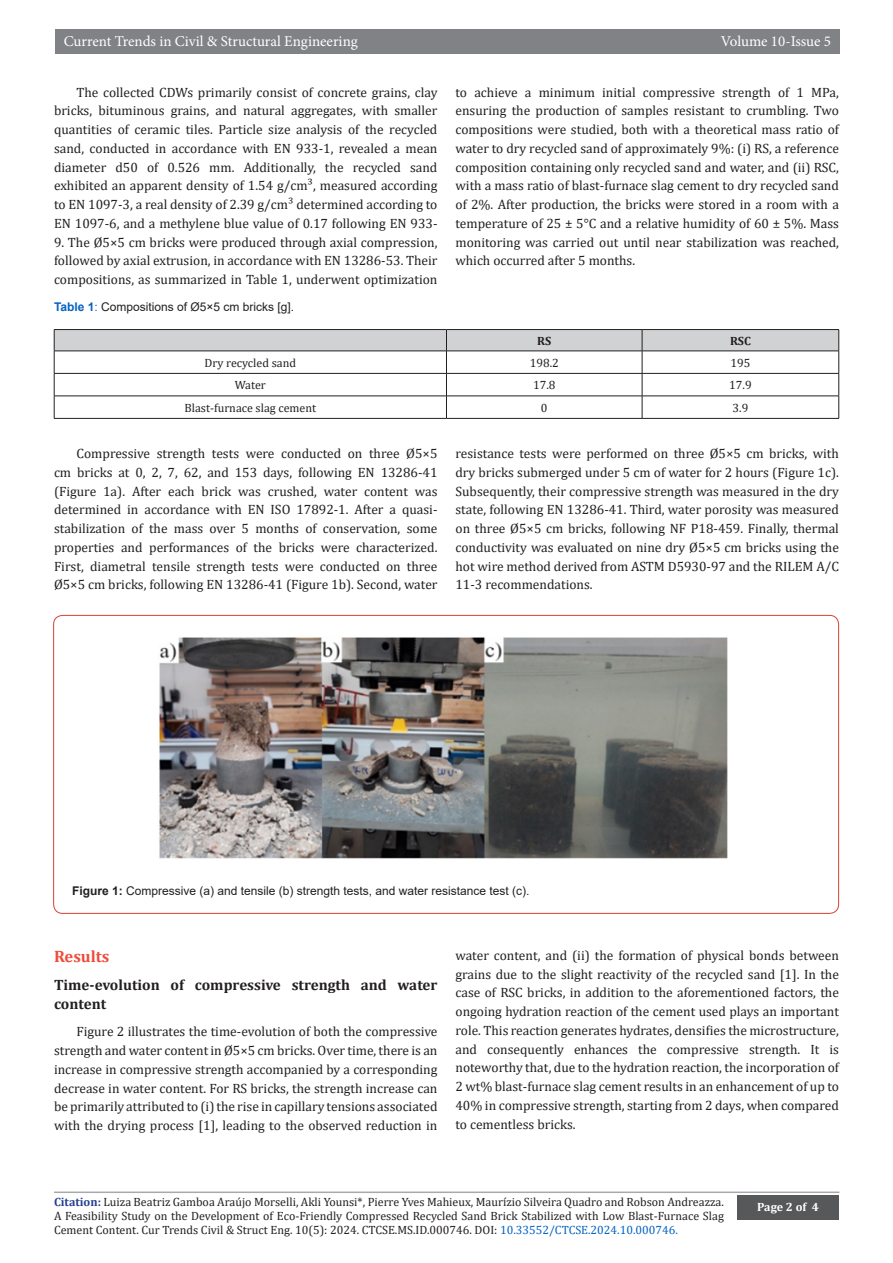
<style>
.page{position:relative;width:893px;height:1263px;background:#fff}
.page>*{position:absolute;margin:0;border:0;box-sizing:border-box;transform-origin:0 0}
.t1{font:700 16.5px "Cambria";color:#ef4c3a}
.t2{font:15px "Minion Pro";color:#fff}
.t3{font:700 15px/18.8px "Cambria";color:#231f20}
.t4{font:13.5px/18.8px "Cambria";color:#231f20;text-align:justify}
.t5{font:12px/14.4px "Cambria";color:#231f20;text-align:justify}
.t6{font:12px "Arial";color:#231f20}
.t7{font:700 12px "Cambria";color:#fff}
.t8{font:700 12px "Cambria";color:#231f20}
.s1{font-weight:700;color:#0563c1}
.s2{color:#0563c1}
.s3{font-weight:700}
.s4{font-weight:700;color:#253f8e}
</style>
<div class="page">
<div style="left:55px;top:29px;width:785px;height:25px;background:#808285"></div>
<hr style="left:54px;top:1191px;width:785px;height:2px;background:#a8a9ad">
<div style="left:737px;top:1195px;width:102px;height:25px;background:#57585a"></div>
<hr style="left:54px;top:329px;width:392px;height:1px;background:#231f20">
<hr style="left:446px;top:329px;width:196px;height:1px;background:#231f20">
<hr style="left:642px;top:329px;width:197px;height:1px;background:#231f20">
<svg style="left:54px;top:330px;width:785px;height:88px"></svg>
<hr style="left:54px;top:418px;width:392px;height:1px;background:#231f20">
<hr style="left:446px;top:418px;width:196px;height:1px;background:#231f20">
<hr style="left:642px;top:418px;width:197px;height:1px;background:#231f20">
<img style="left:159px;top:637px;width:569px;height:222px">
<p class="t2" style="left:64px;top:31px;width:295px">Current Trends in Civil &amp; Structural Engineering</p>
<p class="t2" style="left:721px;top:31px;width:112px">Volume 10-Issue 5</p>
<p class="t4" style="left:54px;top:83px;width:385px;text-indent:22px">The collected CDWs primarily consist of concrete grains, clay bricks, bituminous grains, and natural aggregates, with smaller quantities of ceramic tiles. Particle size analysis of the recycled sand, conducted in accordance with EN 933-1, revealed a mean diameter d50 of 0.526 mm. Additionally, the recycled sand exhibited an apparent density of 1.54 g/cm³, measured according to EN 1097-3, a real density of 2.39 g/cm³ determined according to EN 1097-6, and a methylene blue value of 0.17 following EN 933-</p>
<p class="t4" style="left:54px;top:233px;width:385px">9. The Ø5×5 cm bricks were produced through axial compression, followed by axial extrusion, in accordance with EN 13286-53. Their compositions, as summarized in Table 1, underwent optimization</p>
<p class="t6" style="left:54px;top:299px;width:242px"><span class="s1">Table 1</span><span class="s2">:</span> Compositions of Ø5×5 cm bricks [g].</p>
<p class="t4" style="left:455px;top:83px;width:385px">to achieve a minimum initial compressive strength of 1 MPa, ensuring the production of samples resistant to crumbling. Two compositions were studied, both with a theoretical mass ratio of water to dry recycled sand of approximately 9%: (i) RS, a reference composition containing only recycled sand and water, and (ii) RSC, with a mass ratio of blast-furnace slag cement to dry recycled sand of 2%. After production, the bricks were stored in a room with a temperature of 25 ± 5°C and a relative humidity of 60 ± 5%. Mass monitoring was carried out until near stabilization was reached, which occurred after 5 months.</p>
<p class="t8" style="left:537px;top:332px;width:15px">RS</p>
<p class="t8" style="left:730px;top:332px;width:22px">RSC</p>
<p class="t5" style="left:205px;top:355px;width:93px">Dry recycled sand</p>
<p class="t5" style="left:530px;top:355px;width:31px">198.2</p>
<p class="t5" style="left:730px;top:355px;width:21px">195</p>
<p class="t5" style="left:235px;top:378px;width:33px">Water</p>
<p class="t5" style="left:533px;top:378px;width:24px">17.8</p>
<p class="t5" style="left:729px;top:378px;width:24px">17.9</p>
<p class="t5" style="left:184px;top:400px;width:133px">Blast-furnace slag cement</p>
<p class="t5" style="left:541px;top:400px;width:8px">0</p>
<p class="t5" style="left:733px;top:400px;width:17px">3.9</p>
<p class="t4" style="left:54px;top:444px;width:385px;text-indent:22px">Compressive strength tests were conducted on three Ø5×5 cm bricks at 0, 2, 7, 62, and 153 days, following EN 13286-41 (Figure 1a). After each brick was crushed, water content was determined in accordance with EN ISO 17892-1. After a quasi&shy;stabilization of the mass over 5 months of conservation, some properties and performances of the bricks were characterized.<br>First, diametral tensile strength tests were conducted on three Ø5×5 cm bricks, following EN 13286-41 (Figure 1b). Second, water</p>
<p class="t4" style="left:455px;top:444px;width:385px">resistance tests were performed on three Ø5×5 cm bricks, with dry bricks submerged under 5 cm of water for 2 hours (Figure 1c).<br>Subsequently, their compressive strength was measured in the dry state, following EN 13286-41. Third, water porosity was measured on three Ø5×5 cm bricks, following NF P18-459. Finally, thermal conductivity was evaluated on nine dry Ø5×5 cm bricks using the hot wire method derived from ASTM D5930-97 and the RILEM A/C 11-3 recommendations.</p>
<p class="t6" style="left:72px;top:883px;width:459px"><span class="s3">Figure 1:</span> Compressive (a) and tensile (b) strength tests, and water resistance test (c).</p>
<p class="t1" style="left:54px;top:945px;width:57px">Results</p>
<p class="t3" style="left:54px;top:975px;width:385px">Time-evolution of compressive strength and water content</p>
<p class="t4" style="left:54px;top:1022px;width:385px;text-indent:22px">Figure 2 illustrates the time-evolution of both the compressive strength and water content in Ø5×5 cm bricks. Over time, there is an increase in compressive strength accompanied by a corresponding decrease in water content. For RS bricks, the strength increase can be primarily attributed to (i) the rise in capillary tensions associated with the drying process [1], leading to the observed reduction in</p>
<p class="t4" style="left:455px;top:946px;width:385px">water content, and (ii) the formation of physical bonds between grains due to the slight reactivity of the recycled sand [1]. In the case of RSC bricks, in addition to the aforementioned factors, the ongoing hydration reaction of the cement used plays an important role. This reaction generates hydrates, densifies the microstructure, and consequently enhances the compressive strength. It is noteworthy that, due to the hydration reaction, the incorporation of 2 wt% blast-furnace slag cement results in an enhancement of up to 40% in compressive strength, starting from 2 days, when compared to cementless bricks.</p>
<p class="t5" style="left:54px;top:1194px;width:671px"><span class="s4">Citation:</span> Luiza Beatriz Gamboa Araújo Morselli, Akli Younsi*, Pierre Yves Mahieux, Maurízio Silveira Quadro and Robson Andreazza.<br>A Feasibility Study on the Development of Eco-Friendly Compressed Recycled Sand Brick Stabilized with Low Blast-Furnace Slag Cement Content. Cur Trends Civil &amp; Struct Eng. 10(5): 2024. CTCSE.MS.ID.000746. DOI: <span class="s2">10.33552/CTCSE.2024.10.000746.</span></p>
<p class="t7" style="left:757px;top:1198px;width:63px">Page 2 of 4</p>
</div>
